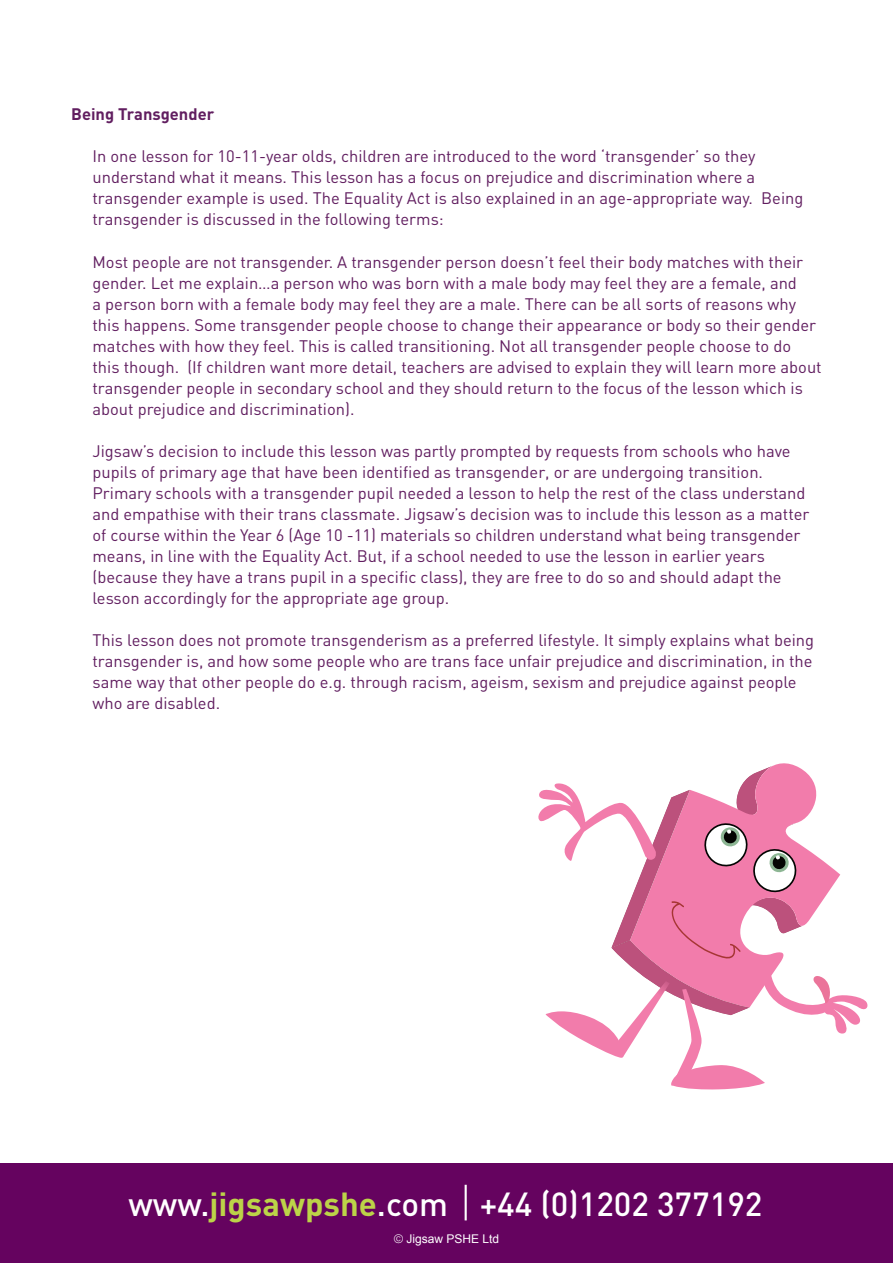
<style>
.page{position:relative;width:893px;height:1263px;background:#fff}
.page>*{position:absolute;margin:0;border:0;box-sizing:border-box;transform-origin:0 0}
.t1{font:500 33px "DIN";color:#fff}
.t2{font:16.5px/21px "DIN";color:#611e60}
.t3{font:700 16.5px "DIN";color:#611e60}
.t4{font:12px "Arial";color:#fff}
.s1{font-weight:700;color:#bcd348}
.s2{font-weight:300}
</style>
<div class="page">
<div style="left:0;top:1163px;width:893px;height:100px;background:#65035f"></div>
<hr style="left:465px;top:1185px;width:2px;height:35px;background:#fff">
<svg style="left:538px;top:765px;width:330px;height:325px"></svg>
<p class="t3" style="left:71px;top:103px;width:144px">Being Transgender</p>
<p class="t2" style="left:92px;top:146px;width:712px">In one lesson for 10-11-year olds, children are introduced to the word ‘transgender’ so they understand what it means. This lesson has a focus on prejudice and discrimination where a transgender example is used. The Equality Act is also explained in an age-appropriate way. Being transgender is discussed in the following terms:</p>
<p class="t2" style="left:92px;top:251px;width:731px">Most people are not transgender. A transgender person doesn’t feel their body matches with their gender. Let me explain…a person who was born with a male body may feel they are a female, and<br>a person born with a female body may feel they are a male. There can be all sorts of reasons why this happens. Some transgender people choose to change their appearance or body so their gender matches with how they feel. This is called transitioning. Not all transgender people choose to do this though. (If children want more detail, teachers are advised to explain they will learn more about transgender people in secondary school and they should return to the focus of the lesson which is about prejudice and discrimination).</p>
<p class="t2" style="left:92px;top:440px;width:718px">Jigsaw’s decision to include this lesson was partly prompted by requests from schools who have pupils of primary age that have been identified as transgender, or are undergoing transition.<br>Primary schools with a transgender pupil needed a lesson to help the rest of the class understand and empathise with their trans classmate. Jigsaw’s decision was to include this lesson as a matter of course within the Year 6 (Age 10 -11) materials so children understand what being transgender means, in line with the Equality Act. But, if a school needed to use the lesson in earlier years (because they have a trans pupil in a specific class), they are free to do so and should adapt the lesson accordingly for the appropriate age group.</p>
<p class="t2" style="left:92px;top:629px;width:723px">This lesson does not promote transgenderism as a preferred lifestyle. It simply explains what being transgender is, and how some people who are trans face unfair prejudice and discrimination, in the same way that other people do e.g. through racism, ageism, sexism and prejudice against people who are disabled.</p>
<h1 class="t1" style="left:128px;top:1183px;width:636px">www.<span class="s1">jigsawpshe</span>.com +44 (0)1202 377192</h1>
<p class="t4" style="left:394px;top:1231px;width:107px"><span class="s2">©</span> Jigsaw PSHE Ltd</p>
</div>
